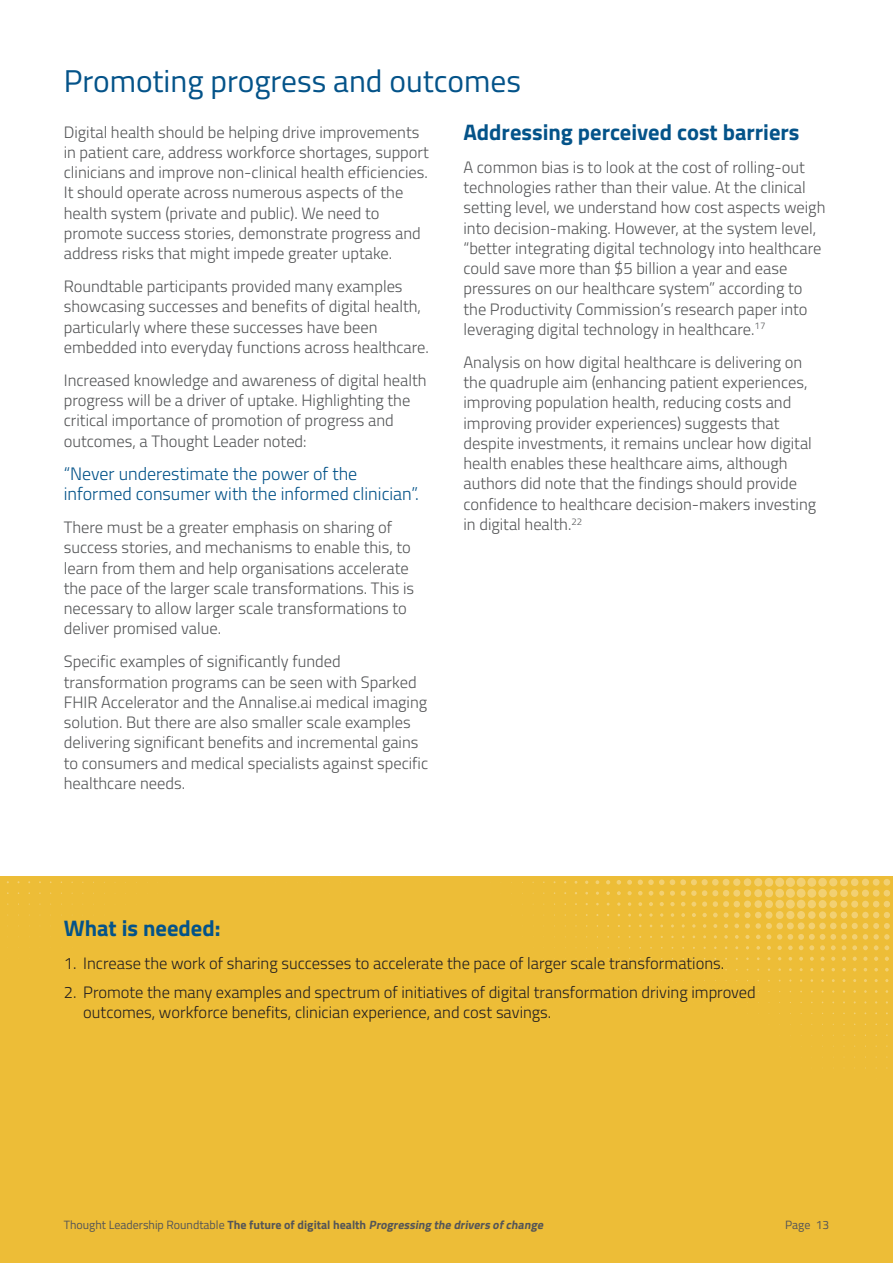
<style>
.page{position:relative;width:893px;height:1263px;background:#fff}
.page>*{position:absolute;margin:0;border:0;box-sizing:border-box;transform-origin:0 0}
.t1{font:31.5px "Titillium";color:#045389}
.Subhead{font:700 22.5px "Titillium";color:#045389}
.Fundamental_issues{font:700 22.5px "Titillium";color:#045389}
.body{font:300 18px/20.2px "Titillium";color:#045389}
.body-2{font:300 16.5px/20.2px "Titillium";color:#545557}
.Number_bullets{font:300 16.5px/20.2px "Titillium";color:#231f20}
.t2{font:italic 700 12px "Titillium";color:#545557}
.t3{font:12px "Titillium";color:#545557}
.s1{font-weight:400;font-style:normal}
.s2{font-style:normal}
</style>
<div class="page">
<div style="left:0;top:876px;width:893px;height:387px;background:#edbd37"></div>
<svg style="left:885px;top:968px;width:4px;height:3px"></svg>
<svg style="left:799px;top:957px;width:4px;height:4px"></svg>
<svg style="left:810px;top:957px;width:4px;height:4px"></svg>
<svg style="left:820px;top:957px;width:5px;height:4px"></svg>
<svg style="left:831px;top:957px;width:4px;height:4px"></svg>
<svg style="left:842px;top:957px;width:4px;height:4px"></svg>
<svg style="left:853px;top:957px;width:4px;height:4px"></svg>
<svg style="left:863px;top:957px;width:4px;height:4px"></svg>
<svg style="left:874px;top:957px;width:4px;height:4px"></svg>
<svg style="left:885px;top:957px;width:4px;height:4px"></svg>
<svg style="left:756px;top:946px;width:4px;height:4px"></svg>
<svg style="left:767px;top:946px;width:4px;height:4px"></svg>
<svg style="left:777px;top:934px;width:5px;height:16px"></svg>
<div style="left:776px;top:923px;width:7px;height:6px;background:#f2d072;border-radius:50%"></div>
<svg style="left:788px;top:923px;width:48px;height:27px"></svg>
<svg style="left:649px;top:913px;width:4px;height:4px"></svg>
<div style="left:776px;top:911px;width:8px;height:8px;background:#f2d072;border-radius:50%"></div>
<div style="left:786px;top:911px;width:8px;height:8px;background:#f2d072;border-radius:50%"></div>
<div style="left:797px;top:911px;width:8px;height:8px;background:#f2d072;border-radius:50%"></div>
<div style="left:808px;top:911px;width:8px;height:8px;background:#f2d072;border-radius:50%"></div>
<div style="left:819px;top:911px;width:7px;height:8px;background:#f2d072;border-radius:50%"></div>
<div style="left:830px;top:911px;width:7px;height:8px;background:#f2d072;border-radius:50%"></div>
<svg style="left:638px;top:902px;width:4px;height:4px"></svg>
<svg style="left:649px;top:902px;width:4px;height:4px"></svg>
<svg style="left:660px;top:902px;width:4px;height:4px"></svg>
<div style="left:775px;top:900px;width:9px;height:8px;background:#f2d072;border-radius:50%"></div>
<svg style="left:786px;top:899px;width:9px;height:10px"></svg>
<div style="left:797px;top:900px;width:8px;height:8px;background:#f2d072;border-radius:50%"></div>
<div style="left:808px;top:900px;width:8px;height:8px;background:#f2d072;border-radius:50%"></div>
<svg style="left:818px;top:900px;width:9px;height:8px"></svg>
<div style="left:829px;top:900px;width:8px;height:8px;background:#f2d072;border-radius:50%"></div>
<svg style="left:606px;top:891px;width:4px;height:4px"></svg>
<svg style="left:617px;top:891px;width:4px;height:4px"></svg>
<svg style="left:627px;top:891px;width:5px;height:4px"></svg>
<svg style="left:638px;top:891px;width:5px;height:4px"></svg>
<svg style="left:649px;top:891px;width:4px;height:5px"></svg>
<svg style="left:659px;top:891px;width:5px;height:5px"></svg>
<svg style="left:775px;top:889px;width:9px;height:9px"></svg>
<svg style="left:786px;top:888px;width:9px;height:10px"></svg>
<div style="left:797px;top:889px;width:8px;height:9px;background:#f2d072;border-radius:50%"></div>
<svg style="left:807px;top:889px;width:9px;height:9px"></svg>
<div style="left:818px;top:889px;width:9px;height:8px;background:#f2d072;border-radius:50%"></div>
<div style="left:829px;top:889px;width:8px;height:8px;background:#f2d072;border-radius:50%"></div>
<div style="left:851px;top:889px;width:7px;height:8px;background:#efc550;border-radius:50%"></div>
<div style="left:862px;top:889px;width:7px;height:8px;background:#eec145;border-radius:50%"></div>
<svg style="left:841px;top:890px;width:49px;height:60px"></svg>
<svg style="left:596px;top:880px;width:3px;height:4px"></svg>
<svg style="left:606px;top:880px;width:4px;height:4px"></svg>
<svg style="left:617px;top:880px;width:4px;height:4px"></svg>
<svg style="left:627px;top:880px;width:5px;height:5px"></svg>
<svg style="left:638px;top:879px;width:26px;height:6px"></svg>
<svg style="left:670px;top:879px;width:102px;height:60px"></svg>
<div style="left:712px;top:879px;width:7px;height:6px;background:#f2d072;border-radius:50%"></div>
<div style="left:723px;top:879px;width:6px;height:7px;background:#f2d072;border-radius:50%"></div>
<div style="left:733px;top:878px;width:7px;height:8px;background:#f2d072;border-radius:50%"></div>
<div style="left:744px;top:878px;width:7px;height:8px;background:#f2d072;border-radius:50%"></div>
<div style="left:754px;top:878px;width:8px;height:8px;background:#f2d072;border-radius:50%"></div>
<div style="left:765px;top:878px;width:8px;height:9px;background:#f2d072;border-radius:50%"></div>
<div style="left:775px;top:878px;width:9px;height:9px;background:#f2d072;border-radius:50%"></div>
<svg style="left:786px;top:877px;width:9px;height:10px"></svg>
<div style="left:797px;top:878px;width:9px;height:9px;background:#f2d072;border-radius:50%"></div>
<svg style="left:807px;top:878px;width:9px;height:9px"></svg>
<div style="left:818px;top:878px;width:9px;height:8px;background:#f2d072;border-radius:50%"></div>
<div style="left:829px;top:878px;width:8px;height:8px;background:#f2d072;border-radius:50%"></div>
<div style="left:840px;top:878px;width:8px;height:8px;background:#f2d072;border-radius:50%"></div>
<div style="left:851px;top:878px;width:7px;height:8px;background:#f2d072;border-radius:50%"></div>
<div style="left:862px;top:879px;width:7px;height:7px;background:#f2d072;border-radius:50%"></div>
<div style="left:873px;top:879px;width:7px;height:7px;background:#f2d072;border-radius:50%"></div>
<div style="left:883px;top:879px;width:7px;height:7px;background:#f2d072;border-radius:50%"></div>
<p class="t1" style="left:64px;top:58px;width:459px">Promoting progress and outcomes</p>
<p class="body-2" style="left:64px;top:121px;width:367px">Digital health should be helping drive improvements in patient care, address workforce shortages, support clinicians and improve non-clinical health efficiencies.<br>It should operate across numerous aspects of the health system (private and public). We need to promote success stories, demonstrate progress and address risks that might impede greater uptake.</p>
<p class="body-2" style="left:64px;top:275px;width:367px">Roundtable participants provided many examples showcasing successes and benefits of digital health, particularly where these successes have been embedded into everyday functions across healthcare.</p>
<p class="body-2" style="left:64px;top:369px;width:364px">Increased knowledge and awareness of digital health progress will be a driver of uptake. Highlighting the critical importance of promotion of progress and outcomes, a Thought Leader noted:</p>
<p class="body" style="left:64px;top:462px;width:357px">“Never underestimate the power of the informed consumer with the informed clinician”.</p>
<p class="body-2" style="left:64px;top:516px;width:352px">There must be a greater emphasis on sharing of success stories, and mechanisms to enable this, to learn from them and help organisations accelerate the pace of the larger scale transformations. This is necessary to allow larger scale transformations to deliver promised value.</p>
<p class="body-2" style="left:64px;top:650px;width:366px">Specific examples of significantly funded transformation programs can be seen with Sparked FHIR Accelerator and the Annalise.ai medical imaging solution. But there are also smaller scale examples delivering significant benefits and incremental gains to consumers and medical specialists against specific healthcare needs.</p>
<p class="Subhead" style="left:463px;top:115px;width:337px">Addressing perceived cost barriers</p>
<p class="body-2" style="left:463px;top:156px;width:363px">A common bias is to look at the cost of rolling-out technologies rather than their value. At the clinical setting level, we understand how cost aspects weigh into decision-making. However, at the system level, “better integrating digital technology into healthcare could save more than $5 billion a year and ease pressures on our healthcare system” according to the Productivity Commission’s research paper into leveraging digital technology in healthcare.<sup>17</sup></p>
<p class="body-2" style="left:463px;top:351px;width:354px">Analysis on how digital healthcare is delivering on the quadruple aim (enhancing patient experiences, improving population health, reducing costs and improving provider experiences) suggests that despite investments, it remains unclear how digital health enables these healthcare aims, although authors did note that the findings should provide confidence to healthcare decision-makers investing in digital health.<sup>22</sup></p>
<p class="Fundamental_issues" style="left:64px;top:911px;width:158px">What is needed:</p>
<p class="Number_bullets" style="left:64px;top:952px;width:662px">1. Increase the work of sharing successes to accelerate the pace of larger scale transformations.</p>
<p class="Number_bullets" style="left:83px;top:981px;width:674px;text-indent:-20px">2. Promote the many examples and spectrum of initiatives of digital transformation driving improved outcomes, workforce benefits, clinician experience, and cost savings.</p>
<p class="t2" style="left:64px;top:1216px;width:484px"><span class="s1">Thought Leadership Roundtable</span> <span class="s2">The future of digital health</span> Progressing the drivers ofchange</p>
<p class="t3" style="left:785px;top:1216px;width:46px">Page 13</p>
</div>
